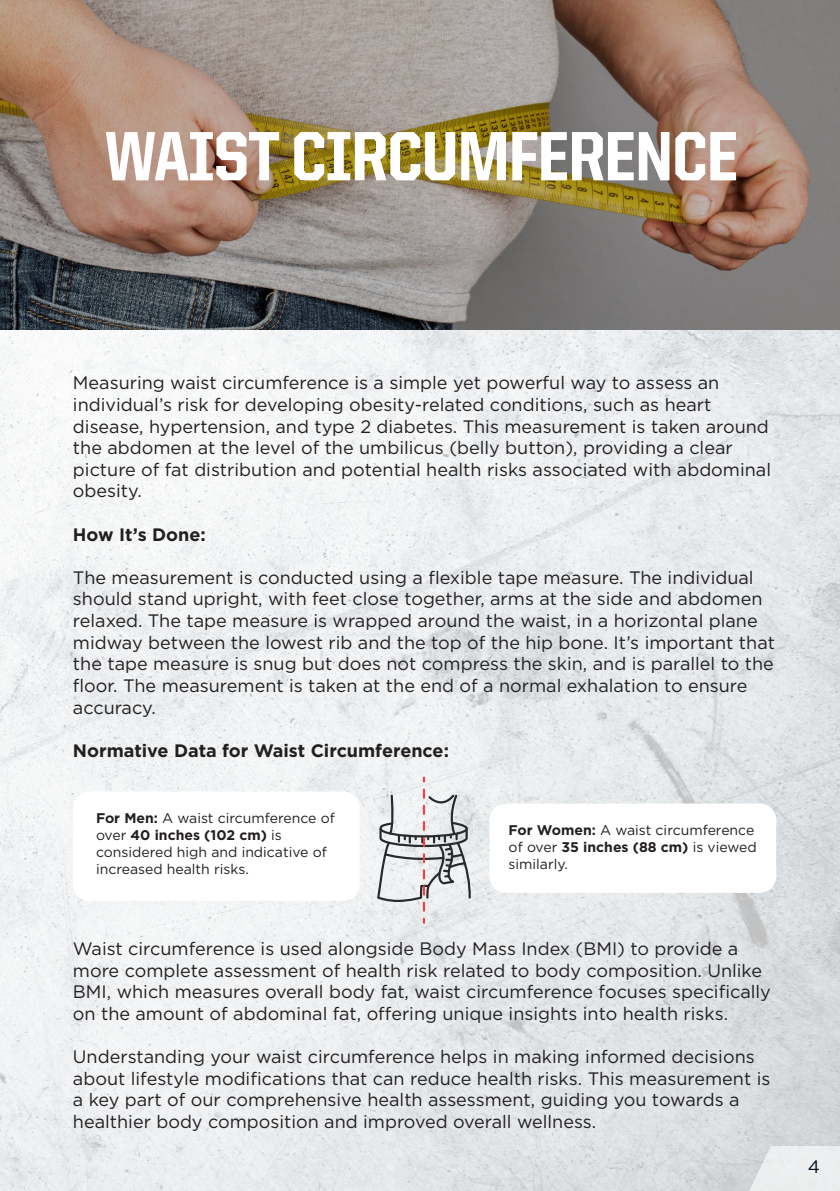
<style>
.page{position:relative;width:840px;height:1191px;background:#fff}
.page>*{position:absolute;margin:0;border:0;box-sizing:border-box;transform-origin:0 0}
.t1{font:800 70px "United Sans Semi Cond";letter-spacing:-.01em;color:#fff}
.t2{font:18px/21.6px "Gotham";color:#231f20}
.t3{font:700 18px "Gotham";color:#231f20}
.t4{font:18px "Gotham";color:#01101b}
.t5{font:14px/16.8px "Gotham";color:#231f20}
.s1{font-weight:700}
</style>
<div class="page">
<img style="left:0;top:329px;width:839px;height:862px">
<div style="left:73px;top:791px;width:286px;height:110px;background:#fff;border-radius:16px"></div>
<div style="left:489px;top:803px;width:286px;height:90px;background:#fff;border-radius:16px"></div>
<img style="left:0;top:0;width:839px;height:329px">
<svg style="left:376px;top:777px;width:95px;height:147px"></svg>
<svg style="left:740px;top:1146px;width:99px;height:45px"></svg>
<h1 class="t1" style="left:105px;top:119px;width:634px">WAIST CIRCUMFERENCE</h1>
<p class="t2" style="left:73px;top:372px;width:699px">Measuring waist circumference is a simple yet powerful way to assess an individual’s risk for developing obesity-related conditions, such as heart disease, hypertension, and type 2 diabetes. This measurement is taken around the abdomen at the level of the umbilicus (belly button), providing a clear picture of fat distribution and potential health risks associated with abdominal obesity.</p>
<p class="t3" style="left:73px;top:524px;width:134px">How It’s Done:</p>
<p class="t2" style="left:73px;top:566px;width:703px">The measurement is conducted using a flexible tape measure. The individual should stand upright, with feet close together, arms at the side and abdomen relaxed. The tape measure is wrapped around the waist, in a horizontal plane midway between the lowest rib and the top of the hip bone. It’s important that the tape measure is snug but does not compress the skin, and is parallel to the floor. The measurement is taken at the end of a normal exhalation to ensure accuracy.</p>
<p class="t3" style="left:73px;top:740px;width:377px">Normative Data for Waist Circumference:</p>
<p class="t5" style="left:96px;top:810px;width:240px"><span class="s1">For Men:</span> A waist circumference of over <span class="s1">40 inches (102 cm)</span> is considered high and indicative of increased health risks.</p>
<p class="t5" style="left:508px;top:822px;width:249px"><span class="s1">For Women:</span> A waist circumference of over <span class="s1">35 inches (88 cm)</span> is viewed similarly.</p>
<p class="t2" style="left:73px;top:937px;width:699px">Waist circumference is used alongside Body Mass Index (BMI) to provide a more complete assessment of health risk related to body composition. Unlike BMI, which measures overall body fat, waist circumference focuses specifically on the amount of abdominal fat, offering unique insights into health risks.</p>
<p class="t2" style="left:73px;top:1045px;width:698px">Understanding your waist circumference helps in making informed decisions about lifestyle modifications that can reduce health risks. This measurement is a key part of our comprehensive health assessment, guiding you towards a healthier body composition and improved overall wellness.</p>
<p class="t4" style="left:807px;top:1156px;width:14px">4</p>
</div>
